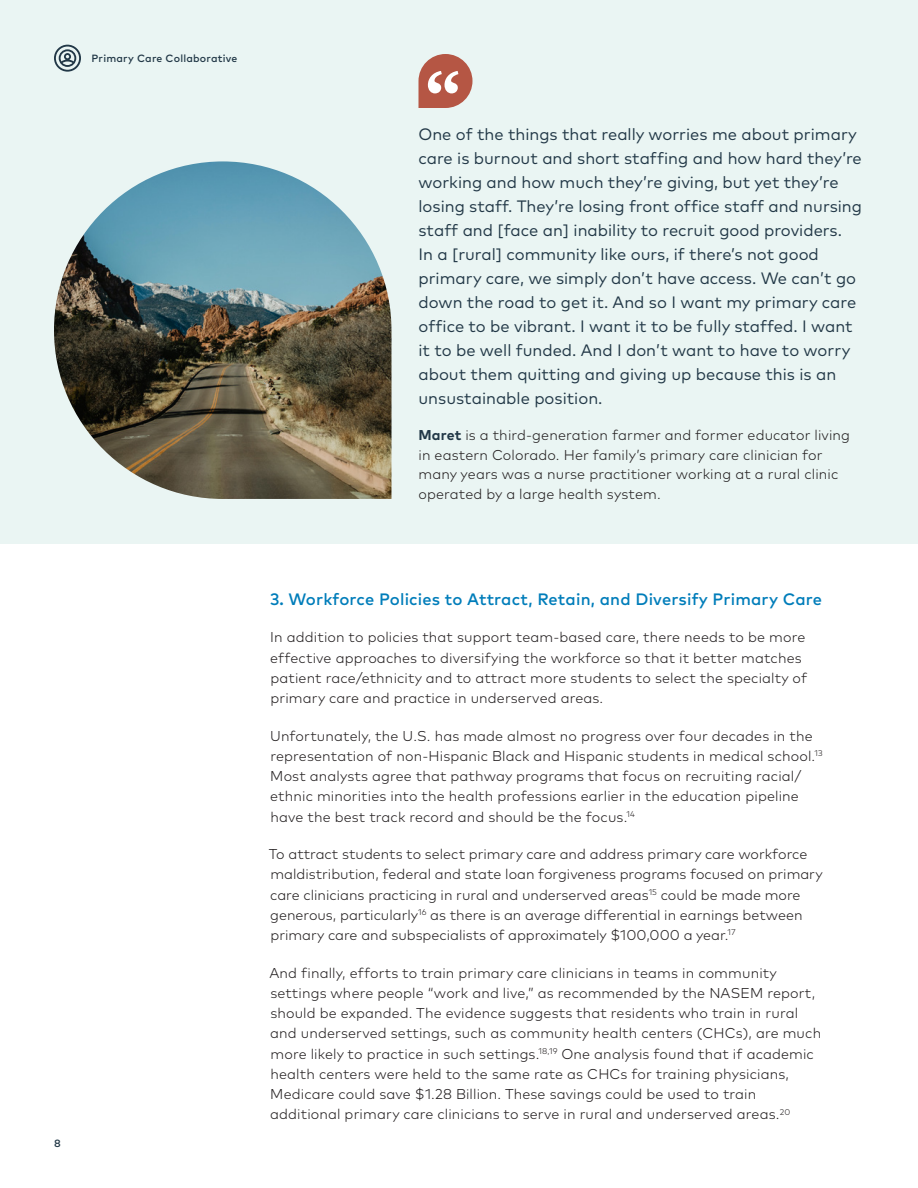
<style>
.page{position:relative;width:918px;height:1188px;background:#fff}
.page>*{position:absolute;margin:0;border:0;box-sizing:border-box;transform-origin:0 0}
.Pull_QUOTE{font:16.5px/24px "Mark OT";color:#223847}
.Header_3{font:500 16.5px "Mark OT";letter-spacing:.01em;color:#007dba}
.t1{font:300 14.25px/20.2px "Mark OT";letter-spacing:.01em;color:#231f20}
.t2{font:500 10.5px "Mark OT";letter-spacing:.02em;color:#223847}
.s1{font-weight:700;color:#223847}
</style>
<div class="page">
<div style="left:0;top:0;width:918px;height:544px;background:#eaf5f3"></div>
<img style="left:54px;top:161px;width:338px;height:338px">
<svg style="left:418px;top:54px;width:54px;height:54px;background:#c78578"></svg>
<svg style="left:54px;top:45px;width:27px;height:27px"></svg>
<p class="t2" style="left:92px;top:52px;width:148px">Primary Care Collaborative</p>
<p class="Pull_QUOTE" style="left:418px;top:122px;width:445px">One of the things that really worries me about primary care is burnout and short staffing and how hard they’re working and how much they’re giving, but yet they’re losing staff. They’re losing front office staff and nursing staff and [face an] inability to recruit good providers.<br>In a [rural] community like ours, if there’s not good primary care, we simply don’t have access. We can’t go down the road to get it. And so I want my primary care office to be vibrant. I want it to be fully staffed. I want it to be well funded. And I don’t want to have to worry about them quitting and giving up because this is an unsustainable position.</p>
<p class="t1" style="left:418px;top:426px;width:433px;line-height:19.5px"><span class="s1">Maret</span> is a third-generation farmer and former educator living in eastern Colorado. Her family’s primary care clinician for many years was a nurse practitioner working at a rural clinic operated by a large health system.</p>
<p class="t2" style="left:54px;top:1136px;width:8px">8</p>
<p class="Header_3" style="left:270px;top:589px;width:553px">3. Workforce Policies to Attract, Retain, and Diversify Primary Care</p>
<p class="t1" style="left:270px;top:627px;width:539px">In addition to policies that support team-based care, there needs to be more effective approaches to diversifying the workforce so that it better matches patient race/ethnicity and to attract more students to select the specialty of primary care and practice in underserved areas.</p>
<p class="t1" style="left:270px;top:726px;width:554px">Unfortunately, the U.S. has made almost no progress over four decades in the representation of non-Hispanic Black and Hispanic students in medical school.<sup>13<br></sup>Most analysts agree that pathway programs that focus on recruiting racial/ ethnic minorities into the health professions earlier in the education pipeline have the best track record and should be the focus.<sup>14</sup></p>
<p class="t1" style="left:269px;top:844px;width:555px">To attract students to select primary care and address primary care workforce maldistribution, federal and state loan forgiveness programs focused on primary care clinicians practicing in rural and underserved areas<sup>15</sup> could be made more generous, particularly<sup>16</sup> as there is an average differential in earnings between primary care and subspecialists of approximately $100,000 a year.<sup>17</sup></p>
<p class="t1" style="left:269px;top:963px;width:553px">And finally, efforts to train primary care clinicians in teams in community settings where people “work and live,” as recommended by the NASEM report, should be expanded. The evidence suggests that residents who train in rural and underserved settings, such as community health centers (CHCs), are much more likely to practice in such settings.<sup>18,19</sup> One analysis found that if academic health centers were held to the same rate as CHCs for training physicians, Medicare could save $1.28 Billion. These savings could be used to train additional primary care clinicians to serve in rural and underserved areas.<sup>20</sup></p>
</div>
